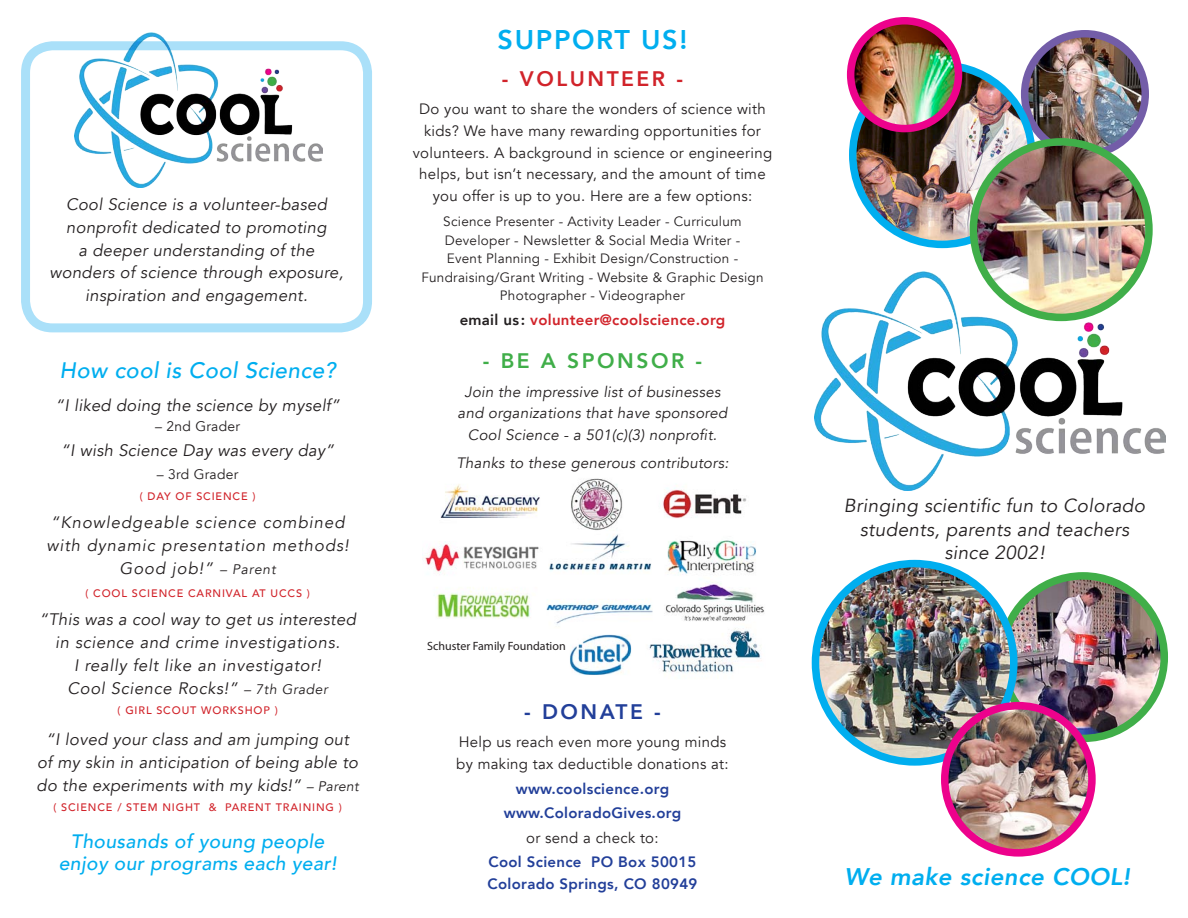
<style>
.page{position:relative;width:1188px;height:918px;background:#fff}
.page>*{position:absolute;margin:0;border:0;box-sizing:border-box;transform-origin:0 0}
.t1{font:800 27px "Avenir";letter-spacing:.06em;color:#00aeef}
.t2{font:italic 800 24px "Avenir";letter-spacing:.02em;color:#00aeef}
.t3{font:italic 500 22.35px "Avenir";letter-spacing:.02em;color:#00aeef}
.t4{font:800 21px "Avenir";letter-spacing:.12em;color:#40ae49}
.t5{font:800 21px "Avenir";letter-spacing:.12em;color:#d1232a}
.t6{font:800 21px "Avenir";letter-spacing:.12em;color:#223f99}
.t7{font:italic 500 19.35px/22.6px "Avenir";letter-spacing:.02em;color:#00aeef;text-align:center}
.t8{font:italic 18.9px/23.9px "Avenir";letter-spacing:.02em;color:#231f20;text-align:center}
.t9{font:italic 16.65px/22.6px "Avenir";letter-spacing:.02em;color:#231f20;text-align:center}
.t10{font:italic 16.65px/23px "Avenir";letter-spacing:.04em;color:#231f20;text-align:center}
.t11{font:italic 16.65px/23px "Avenir";letter-spacing:.06em;color:#231f20;text-align:center}
.t12{font:15px/21.6px "Avenir";letter-spacing:.02em;color:#231f20;text-align:center}
.t13{font:italic 15px/21.6px "Avenir";letter-spacing:.02em;color:#231f20;text-align:center}
.t14{font:800 15px "Avenir";letter-spacing:.02em;color:#223f99}
.t15{font:800 15px "Avenir";letter-spacing:.02em;color:#d1232a}
.t16{font:13.8px "Avenir";letter-spacing:.02em;color:#231f20}
.t17{font:13.5px/18.6px "Avenir";letter-spacing:.02em;color:#231f20;text-align:center}
.t18{font:12px "Myriad Pro";color:#231f20}
.t19{font:500 10.8px "Avenir";letter-spacing:.08em;color:#d1232a}
.s1{font-size:13.8px}
.s2{color:#231f20}
</style>
<div class="page">
<img style="left:1002px;top:576px;width:162px;height:162px;border-radius:81px">
<div style="left:998px;top:572px;width:170px;height:170px;border:8px solid #40ae49;border-radius:50%"></div>
<img style="left:1025px;top:34px;width:120px;height:120px;border-radius:60px">
<div style="left:1021px;top:30px;width:128px;height:128px;border:8px solid #735da8;border-radius:50%"></div>
<div style="left:21px;top:41px;width:351px;height:291px;border:9px solid #aae0f9;border-radius:27px"></div>
<img style="left:422px;top:478px;width:343px;height:197px">
<img style="left:815px;top:271px;width:351px;height:219px">
<img style="left:853px;top:66px;width:179px;height:178px">
<div style="left:849px;top:62px;width:187px;height:186px;border:8px solid #00aeef;border-radius:50%"></div>
<img style="left:815px;top:564px;width:199px;height:198px;border-radius:99px">
<div style="left:812px;top:560px;width:206px;height:206px;border:8px solid #00aeef;border-radius:50%"></div>
<img style="left:851px;top:21px;width:107px;height:105px">
<div style="left:847px;top:17px;width:115px;height:115px;border:8px solid #ed028c;border-radius:50%"></div>
<img style="left:945px;top:706px;width:147px;height:147px;border-radius:74px">
<div style="left:941px;top:702px;width:155px;height:155px;border:8px solid #ed028c;border-radius:50%"></div>
<img style="left:75px;top:33px;width:248px;height:154px">
<img style="left:973px;top:146px;width:176px;height:169px">
<div style="left:970px;top:138px;width:183px;height:183px;border:8px solid #40ae49;border-radius:50%"></div>
<p class="t9" style="left:50px;top:193px;width:295px">Cool Science is a volunteer-based nonprofit dedicated to promoting<br>a deeper understanding of the wonders of science through exposure, inspiration and engagement.</p>
<p class="t3" style="left:60px;top:357px;width:278px">How cool is Cool Science?</p>
<p class="t9" style="left:55px;top:395px;width:286px">“I liked doing the science by myself”</p>
<p class="t16" style="left:155px;top:418px;width:86px">– 2nd Grader</p>
<p class="t9" style="left:61px;top:440px;width:275px">“I wish Science Day was every day”</p>
<p class="t16" style="left:157px;top:466px;width:83px">– 3rd Grader</p>
<p class="t19" style="left:140px;top:487px;width:117px">( DAY OF SCIENCE )</p>
<p class="t11" style="left:46px;top:511px;width:304px">“Knowledgeable science combined with dynamic presentation methods!<br>Good job!” <span class="s1">– Parent</span></p>
<p class="t19" style="left:85px;top:584px;width:226px">( COOL SCIENCE CARNIVAL AT UCCS )</p>
<p class="t10" style="left:39px;top:608px;width:318px">“This was a cool way to get us interested in science and crime investigations.<br>I really felt like an investigator!<br>Cool Science Rocks!” <span class="s1">– 7th Grader</span></p>
<p class="t19" style="left:118px;top:701px;width:162px">( GIRL SCOUT WORKSHOP )</p>
<p class="t9" style="left:37px;top:728px;width:323px">“I loved your class and am jumping out<br>of my skin in anticipation of being able to do the experiments with my kids!” <span class="s1">– Parent</span></p>
<p class="t19" style="left:53px;top:798px;width:290px">( SCIENCE / STEM NIGHT &amp; PARENT TRAINING )</p>
<p class="t7" style="left:59px;top:830px;width:279px">Thousands of young people enjoy our programs each year!</p>
<p class="t1" style="left:498px;top:18px;width:191px">SUPPORT US!</p>
<p class="t5" style="left:502px;top:62px;width:183px">- VOLUNTEER -</p>
<p class="t12" style="left:413px;top:99px;width:361px">Do you want to share the wonders of science with kids? We have many rewarding opportunities for volunteers. A background in science or engineering helps, but isn’t necessary, and the amount of time you offer is up to you. Here are a few options:</p>
<p class="t17" style="left:421px;top:212px;width:344px">Science Presenter - Activity Leader - Curriculum Developer - Newsletter &amp; Social Media Writer -<br>Event Planning - Exhibit Design/Construction - Fundraising/Grant Writing - Website &amp; Graphic Design Photographer - Videographer</p>
<p class="t15" style="left:460px;top:308px;width:267px"><span class="s2">email us:</span> volunteer@coolscience.org</p>
<p class="t4" style="left:483px;top:345px;width:221px">- BE A SPONSOR -</p>
<p class="t13" style="left:458px;top:381px;width:271px">Join the impressive list of businesses and organizations that have sponsored<br>Cool Science - a 501(c)(3) nonprofit.</p>
<p class="t13" style="left:456px;top:452px;width:274px">Thanks to these generous contributors:</p>
<p class="t18" style="left:427px;top:639px;width:140px">Schuster Family Foundation</p>
<p class="t6" style="left:524px;top:695px;width:138px">- DONATE -</p>
<p class="t12" style="left:456px;top:732px;width:274px;text-align:left">Help us reach even more young minds by making tax deductible donations at:</p>
<p class="t14" style="left:516px;top:777px;width:155px">www.coolscience.org</p>
<p class="t14" style="left:504px;top:801px;width:179px">www.ColoradoGives.org</p>
<p class="t12" style="left:526px;top:827px;width:134px">or send a check to:</p>
<p class="t14" style="left:489px;top:850px;width:209px">Cool Science PO Box 50015</p>
<p class="t14" style="left:488px;top:872px;width:211px">Colorado Springs, CO 80949</p>
<p class="t8" style="left:844px;top:494px;width:303px">Bringing scientific fun to Colorado students, parents and teachers since 2002!</p>
<p class="t2" style="left:844px;top:863px;width:287px">We make science COOL!</p>
</div>
